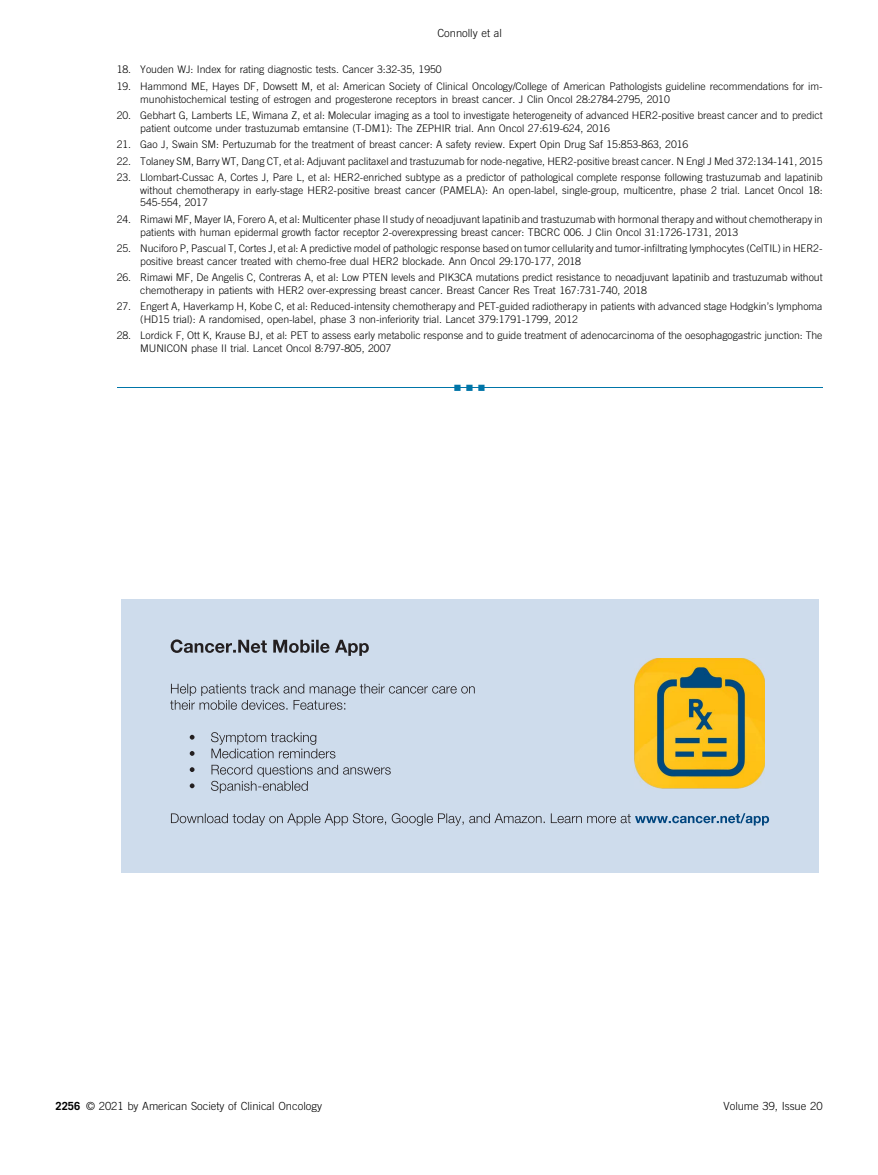
<style>
.page{position:relative;width:878px;height:1175px;background:#fff}
.page>*{position:absolute;margin:0;border:0;box-sizing:border-box;transform-origin:0 0}
.t1{font:12.3px "Adv PS Unv N Cp";color:#0075a8}
.t2{font:11.25px "Adv O Td 710 a 12 c";color:#000}
.t3{font:10.5px/12.6px "Adv O Td 710 a 12 c";color:#000}
.s1{font-family:"Adv O Td 710 a 12 c+fb"}
.s2{font-style:inherit}
.s3{font-family:"Adv O Tb 03 e 4648.B"}
</style>
<div class="page">
<hr style="left:117px;top:387px;width:705px;height:1px;background:#0075a8">
<div style="left:121px;top:599px;width:697px;height:273px;background:#cedcec"></div>
<svg style="left:171px;top:639px;width:198px;height:17px"></svg>
<svg style="left:170px;top:683px;width:304px;height:27px"></svg>
<svg style="left:190px;top:732px;width:145px;height:26px"></svg>
<svg style="left:190px;top:764px;width:201px;height:29px"></svg>
<svg style="left:171px;top:813px;width:598px;height:12px"></svg>
<img style="left:635px;top:658px;width:129px;height:130px">
<p class="t2" style="left:437px;top:29px;width:66px">Connolly et al</p>
<p class="t3" style="left:117px;top:64px;width:326px">18. Youden WJ: Index for rating diagnostic tests. Cancer 3:32-35, 1950</p>
<p class="t3" style="left:140px;top:81px;width:683px;text-indent:-24px">19. Hammond ME, Hayes DF, Dowsett M, et al: American Society of Clinical Oncology/College of American Pathologists guideline recommendations for im&shy;munohistochemical testing of estrogen and progesterone receptors in breast cancer. J Clin Oncol 28:2784-2795, 2010</p>
<p class="t3" style="left:140px;top:110px;width:683px;text-indent:-24px">20. Gebhart G, Lamberts LE, Wimana Z, et al: Molecular imaging as a tool to investigate heterogeneity of advanced HER2-positive breast cancer and to predict patient outcome under trastuzumab emtansine (T-DM1): The ZEPHIR trial. Ann Oncol 27:619-624, 2016</p>
<p class="t3" style="left:117px;top:139px;width:573px">21. Gao J, Swain SM: Pertuzumab for the treatment of breast cancer: A safety review. Expert Opin Drug Saf 15:853-863, 2016</p>
<p class="t3" style="left:117px;top:155px;width:707px">22. Tolaney SM, Barry WT, Dang CT, et al: Adjuvant paclitaxel and trastuzumab for node-negative, HER2-positive breast cancer. N Engl J Med 372:134-141, 2015</p>
<p class="t3" style="left:140px;top:172px;width:683px;text-align:justify;text-indent:-24px">23. Llombart-Cussac A, Cortes J, Pare L, et al: HER2-enriched subtype as a predictor of pathological complete response following trastuzumab and lapatinib without chemotherapy in early-stage HER2-positive breast cancer (PAMELA): An open-label, single-group, multicentre, phase 2 trial. Lancet Oncol 18:<br>545-554, 2017</p>
<p class="t3" style="left:140px;top:214px;width:683px;text-indent:-24px">24. Rimawi MF, Mayer IA, Forero A, et al: Multicenter phase II study of neoadjuvant lapatinib and trastuzumab with hormonal therapy and without chemotherapy in patients with human epidermal growth factor receptor 2-overexpressing breast cancer: TBCRC 006. J Clin Oncol 31:1726-1731, 2013</p>
<p class="t3" style="left:140px;top:243px;width:683px;text-indent:-24px">25. Nuciforo P, Pascual T, Cortes J, et al: A predictive model of pathologic response based on tumor cellularity and tumor-in<span class="s1">fi</span>ltrating lymphocytes (CelTIL) in HER2- positive breast cancer treated with chemo-free dual HER2 blockade. Ann Oncol 29:170-177, 2018</p>
<p class="t3" style="left:140px;top:272px;width:683px;text-indent:-24px">26. Rimawi MF, De Angelis C, Contreras A, et al: Low PTEN levels and PIK3CA mutations predict resistance to neoadjuvant lapatinib and trastuzumab without chemotherapy in patients with HER2 over-expressing breast cancer. Breast Cancer Res Treat 167:731-740, 2018</p>
<p class="t3" style="left:140px;top:301px;width:683px;text-indent:-24px">27. Engert A, Haverkamp H, Kobe C, et al: Reduced-intensity chemotherapy and PET-guided radiotherapy in patients with advanced stage Hodgkin<span class="s2">’</span>s lymphoma (HD15 trial): A randomised, open-label, phase 3 non-inferiority trial. Lancet 379:1791-1799, 2012</p>
<p class="t3" style="left:140px;top:330px;width:683px;text-indent:-24px">28. Lordick F, Ott K, Krause BJ, et al: PET to assess early metabolic response and to guide treatment of adenocarcinoma of the oesophagogastric junction: The<br>MUNICON phase II trial. Lancet Oncol 8:797-805, 2007</p>
<p class="t1" style="left:454px;top:382px;width:32px">nnn</p>
<p class="t2" style="left:55px;top:1101px;width:268px"><span class="s3">2256</span> © 2021 by American Society of Clinical Oncology</p>
<p class="t2" style="left:723px;top:1101px;width:100px">Volume 39, Issue 20</p>
</div>
